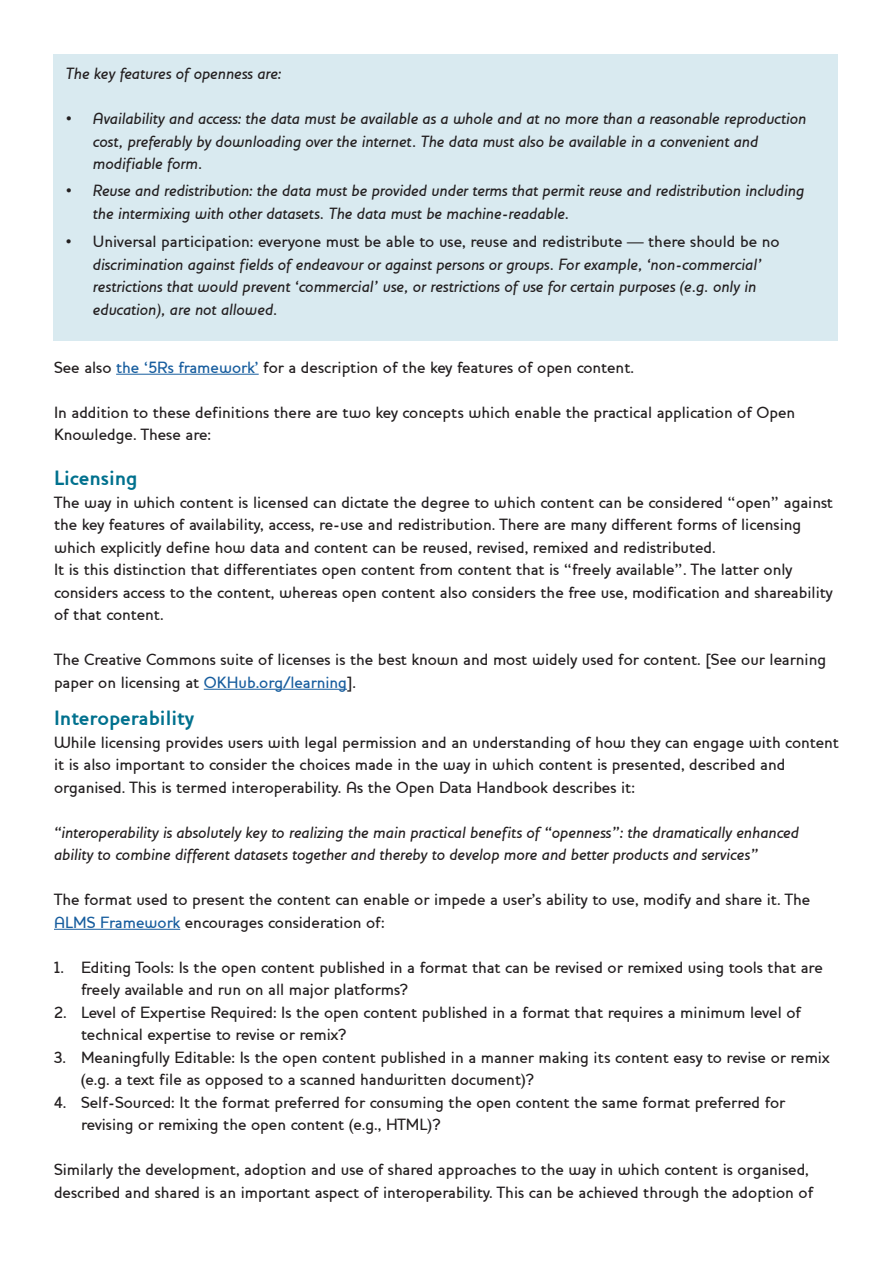
<style>
.page{position:relative;width:893px;height:1263px;background:#fff}
.page>*{position:absolute;margin:0;border:0;box-sizing:border-box;transform-origin:0 0}
.t1{font:700 21px "Houschka";color:#00718e}
.t2{font:500 16.5px/22.5px "Houschka";color:#231f20}
.t3{font:italic 500 16.5px/22.5px "Houschka";color:#231f20}
.s1{font-style:normal}
.s2{color:#175d9e}
</style>
<div class="page">
<div style="left:53px;top:54px;width:785px;height:286px;background:#d9eaf0"></div>
<hr style="left:116px;top:374px;width:143px;height:1px;background:#175d9e">
<hr style="left:204px;top:689px;width:143px;height:1px;background:#175d9e">
<hr style="left:54px;top:929px;width:126px;height:1px;background:#175d9e">
<p class="t3" style="left:66px;top:62px;width:217px">The key features of openness are:</p>
<p class="t3" style="left:93px;top:107px;width:715px;text-indent:-27px">• Availability and access: the data must be available as a whole and at no more than a reasonable reproduction cost, preferably by downloading over the internet. The data must also be available in a convenient and modifiable form.</p>
<p class="t3" style="left:93px;top:179px;width:713px;text-indent:-27px">• Reuse and redistribution: the data must be provided under terms that permit reuse and redistribution including the intermixing with other datasets. The data must be machine-readable.</p>
<p class="t3" style="left:93px;top:230px;width:688px;text-indent:-27px"><span class="s1">• Universal participation: everyone must be able to use, reuse and redistribute — there should be no </span>discrimination against fields of endeavour or against persons or groups. For example, ‘non-commercial’ restrictions that would prevent ‘commercial’ use, or restrictions of use for certain purposes (e.g. only in education), are not allowed.</p>
<p class="t2" style="left:54px;top:356px;width:582px">See also <span class="s2">the ‘5Rs framework’</span> for a description of the key features of open content.</p>
<p class="t2" style="left:54px;top:401px;width:743px">In addition to these definitions there are two key concepts which enable the practical application of Open<br>Knowledge. These are:</p>
<p class="t1" style="left:54px;top:465px;width:85px">Licensing</p>
<p class="t2" style="left:54px;top:491px;width:780px">The way in which content is licensed can dictate the degree to which content can be considered “open” against the key features of availability, access, re-use and redistribution. There are many different forms of licensing which explicitly define how data and content can be reused, revised, remixed and redistributed.</p>
<p class="t2" style="left:54px;top:558px;width:780px">It is this distinction that differentiates open content from content that is “freely available”. The latter only considers access to the content, whereas open content also considers the free use, modification and shareability of that content.</p>
<p class="t2" style="left:54px;top:648px;width:774px">The Creative Commons suite of licenses is the best known and most widely used for content. [See our learning paper on licensing at <span class="s2">OKHub.org/learning</span>].</p>
<p class="t1" style="left:54px;top:705px;width:141px">Interoperability</p>
<p class="t2" style="left:54px;top:731px;width:786px">While licensing provides users with legal permission and an understanding of how they can engage with content it is also important to consider the choices made in the way in which content is presented, described and organised. This is termed interoperability. As the Open Data Handbook describes it:</p>
<p class="t3" style="left:54px;top:821px;width:747px">“interoperability is absolutely key to realizing the main practical benefits of “openness”: the dramatically enhanced ability to combine different datasets together and thereby to develop more and better products and services”</p>
<p class="t2" style="left:54px;top:888px;width:758px">The format used to present the content can enable or impede a user’s ability to use, modify and share it. The<br><span class="s2">ALMS Framework</span> encourages consideration of:</p>
<p class="t2" style="left:81px;top:956px;width:743px;text-indent:-27px">1. Editing Tools: Is the open content published in a format that can be revised or remixed using tools that are freely available and run on all major platforms?</p>
<p class="t2" style="left:81px;top:1001px;width:722px;text-indent:-27px">2. Level of Expertise Required: Is the open content published in a format that requires a minimum level of technical expertise to revise or remix?</p>
<p class="t2" style="left:81px;top:1046px;width:750px;text-indent:-27px">3. Meaningfully Editable: Is the open content published in a manner making its content easy to revise or remix (e.g. a text file as opposed to a scanned handwritten document)?</p>
<p class="t2" style="left:81px;top:1091px;width:706px;text-indent:-27px">4. Self-Sourced: It the format preferred for consuming the open content the same format preferred for revising or remixing the open content (e.g., HTML)?</p>
<p class="t2" style="left:54px;top:1158px;width:761px">Similarly the development, adoption and use of shared approaches to the way in which content is organised, described and shared is an important aspect of interoperability. This can be achieved through the adoption of</p>
</div>
